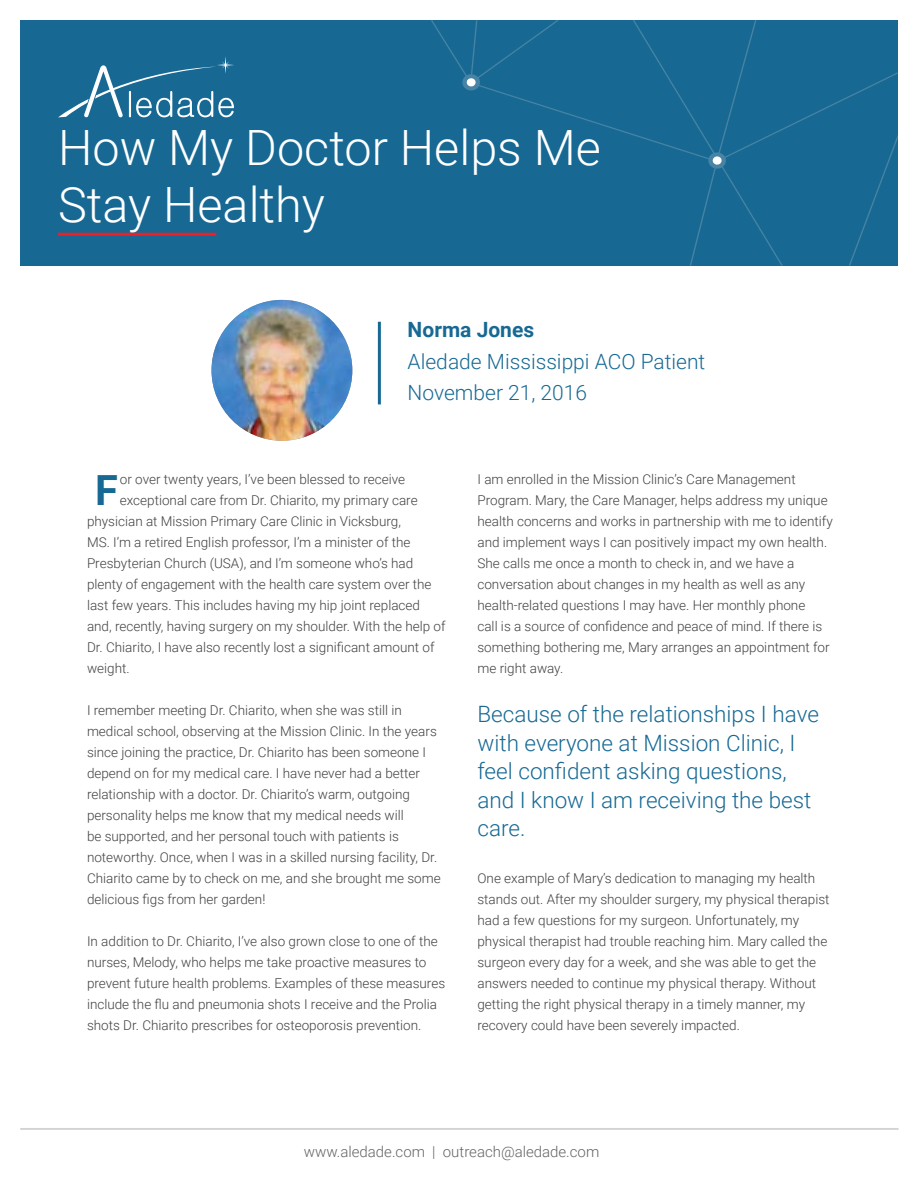
<style>
.page{position:relative;width:918px;height:1188px;background:#fff}
.page>*{position:absolute;margin:0;border:0;box-sizing:border-box;transform-origin:0 0}
.t1{font:300 48.6px/57.2px "Roboto";color:#fff}
.t2{font:700 41.55px "Roboto";color:#176994}
.t3{font:300 22.5px/28.5px "Roboto";color:#176994}
.t4{font:300 21px/31.5px "Roboto";color:#176994}
.t5{font:700 21px "Roboto";color:#176994}
.t6{font:300 15px "Roboto";color:#636466}
.t7{font:300 13.5px/21px "Roboto";color:#414042}
</style>
<div class="page">
<div style="left:20px;top:20px;width:878px;height:246px;background:#176994"></div>
<svg style="left:58px;top:57px;width:176px;height:60px"></svg>
<img style="left:212px;top:300px;width:140px;height:141px;border-radius:70px">
<hr style="left:378px;top:322px;width:3px;height:82px;background:#176994">
<hr style="left:58px;top:233px;width:158px;height:3px;background:#ec2027">
<hr style="left:20px;top:1128px;width:879px;height:2px;background:#d1d3d4">
<svg style="left:431px;top:20px;width:467px;height:246px"></svg>
<svg style="left:707px;top:151px;width:20px;height:19px"></svg>
<svg style="left:461px;top:73px;width:20px;height:19px"></svg>
<h1 class="t1" style="left:58px;top:118px;width:544px">How My Doctor Helps Me<br>Stay Healthy</h1>
<h3 class="t5" style="left:408px;top:315px;width:128px">Norma Jones</h3>
<h3 class="t4" style="left:408px;top:345px;width:299px">Aledade Mississippi ACO Patient<br>November 21, 2016</h3>
<p class="t7" style="left:120px;top:468px;width:287px">or over twenty years, I’ve been blessed to receive</p>
<p class="t7" style="left:120px;top:489px;width:299px">exceptional care from Dr. Chiarito, my primary care</p>
<p class="t7" style="left:87px;top:510px;width:316px">physician at Mission Primary Care Clinic in Vicksburg,</p>
<p class="t7" style="left:87px;top:531px;width:325px">MS. I’m a retired English professor, I’m a minister of the</p>
<p class="t7" style="left:87px;top:552px;width:328px">Presbyterian Church (USA), and I’m someone who’s had</p>
<p class="t7" style="left:87px;top:573px;width:346px">plenty of engagement with the health care system over the</p>
<p class="t7" style="left:87px;top:594px;width:335px">last few years. This includes having my hip joint replaced</p>
<p class="t7" style="left:87px;top:615px;width:360px">and, recently, having surgery on my shoulder. With the help of</p>
<p class="t7" style="left:87px;top:636px;width:349px">Dr. Chiarito, I have also recently lost a significant amount of</p>
<p class="t7" style="left:87px;top:657px;width:44px">weight.</p>
<p class="t7" style="left:87px;top:699px;width:355px">I remember meeting Dr. Chiarito, when she was still in medical school, observing at the Mission Clinic. In the years since joining the practice, Dr. Chiarito has been someone I depend on for my medical care. I have never had a better relationship with a doctor. Dr. Chiarito’s warm, outgoing personality helps me know that my medical needs will<br>be supported, and her personal touch with patients is noteworthy. Once, when I was in a skilled nursing facility, Dr.<br>Chiarito came by to check on me, and she brought me some delicious figs from her garden!</p>
<p class="t7" style="left:87px;top:930px;width:360px">In addition to Dr. Chiarito, I’ve also grown close to one of the nurses, Melody, who helps me take proactive measures to prevent future health problems. Examples of these measures include the flu and pneumonia shots I receive and the Prolia shots Dr. Chiarito prescribes for osteoporosis prevention.</p>
<h2 class="t2" style="left:95px;top:461px;width:24px">F</h2>
<p class="t7" style="left:477px;top:468px;width:357px">I am enrolled in the Mission Clinic’s Care Management Program. Mary, the Care Manager, helps address my unique health concerns and works in partnership with me to identify and implement ways I can positively impact my own health.<br>She calls me once a month to check in, and we have a conversation about changes in my health as well as any health-related questions I may have. Her monthly phone<br>call is a source of confidence and peace of mind. If there is something bothering me, Mary arranges an appointment for me right away.</p>
<h3 class="t3" style="left:477px;top:699px;width:343px">Because of the relationships I have with everyone at Mission Clinic, I feel confident asking questions, and I know I am receiving the best care.</h3>
<p class="t7" style="left:477px;top:867px;width:354px">One example of Mary’s dedication to managing my health stands out. After my shoulder surgery, my physical therapist had a few questions for my surgeon. Unfortunately, my physical therapist had trouble reaching him. Mary called the surgeon every day for a week, and she was able to get the answers needed to continue my physical therapy. Without getting the right physical therapy in a timely manner, my recovery could have been severely impacted.</p>
<p class="t6" style="left:304px;top:1141px;width:297px">www.aledade.com | outreach@aledade.com</p>
</div>
